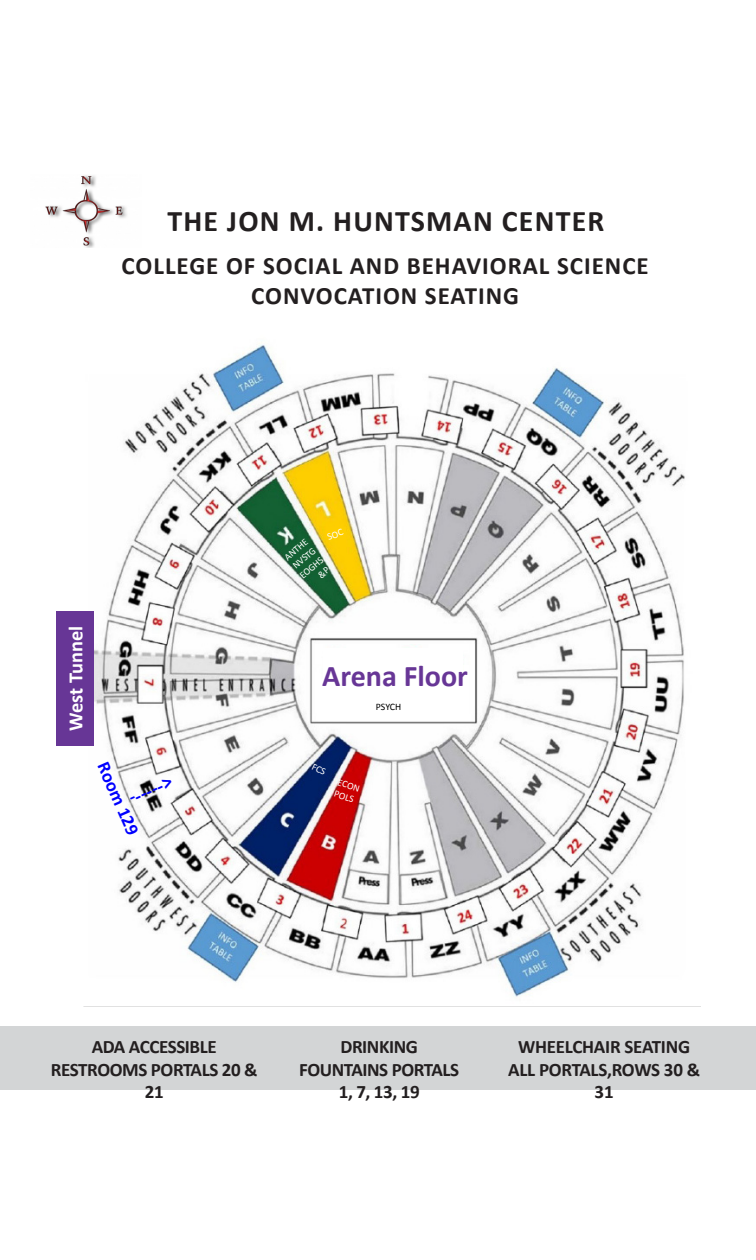
<style>
.page{position:relative;width:756px;height:1260px;background:#fff}
.page>*{position:absolute;margin:0;border:0;box-sizing:border-box;transform-origin:0 0}
.t1{font:700 30.1px "Calibri";letter-spacing:.04em;color:#231f20}
.t2{font:700 30.1px "Calibri";color:#673696}
.t3{font:700 24.85px/30.1px "Calibri";letter-spacing:.04em;color:#231f20;text-align:center}
.t4{font:700 20.3px "Calibri";color:#fff}
.t5{font:700 19.6px "Calibri";color:#00f}
.t6{font:700 18.9px/22.8px "Calibri";letter-spacing:-.02em;color:#231f20;text-align:center}
.t7{font:700 18.55px "Calibri";color:#00f}
.t8{font:9.8px/11.9px "Calibri";color:#fff;text-align:right}
.t9{font:9.8px "Calibri";letter-spacing:-.005em;color:#000}
.s1{font-size:18.55px}
</style>
<div class="page">
<div style="left:0;top:1026px;width:756px;height:64px;background:#d3d5d6"></div>
<img style="left:94px;top:343px;width:591px;height:654px">
<div style="left:323px;top:649px;width:140px;height:30px;background:#fff"></div>
<div style="left:56px;top:611px;width:38px;height:135px;background:#673696"></div>
<img style="left:45px;top:175px;width:82px;height:73px">
<svg style="left:327px;top:529px;width:17px;height:11px"></svg>
<svg style="left:312px;top:764px;width:14px;height:11px"></svg>
<h1 class="t1" style="left:167px;top:199px;width:438px">THE JON M. HUNTSMAN CENTER</h1>
<h2 class="t3" style="left:122px;top:250px;width:529px">COLLEGE OF SOCIAL AND BEHAVIORAL SCIENCE<br>CONVOCATION SEATING</h2>
<p class="t4" style="left:62px;top:731px;width:106px;rotate:-90deg">West Tunnel</p>
<p class="t7" style="left:115px;top:758px;width:79px;rotate:66deg">Room 129</p>
<p class="t5" style="left:124px;top:786px;width:47px;rotate:-24deg"><span class="s1">-</span>-----&gt;</p>
<p class="t8" style="left:281px;top:554px;width:30px;rotate:-41deg">ANTHE<br>NVSTG<br>EOGHS &amp;P</p>
<h1 class="t2" style="left:322px;top:655px;width:147px">Arena Floor</h1>
<p class="t9" style="left:376px;top:700px;width:27px">PSYCH</p>
<p class="t8" style="left:340px;top:776px;width:24px;text-align:left;rotate:17deg">ECON<br>POLS</p>
<p class="t6" style="left:51px;top:1034px;width:208px">ADA ACCESSIBLE<br>RESTROOMS PORTALS 20 &amp;<br>21</p>
<p class="t6" style="left:299px;top:1034px;width:161px">DRINKING<br>FOUNTAINS PORTALS<br>1, 7, 13, 19</p>
<p class="t6" style="left:508px;top:1034px;width:194px">WHEELCHAIR SEATING<br>ALL PORTALS,ROWS 30 &amp;<br>31</p>
</div>
